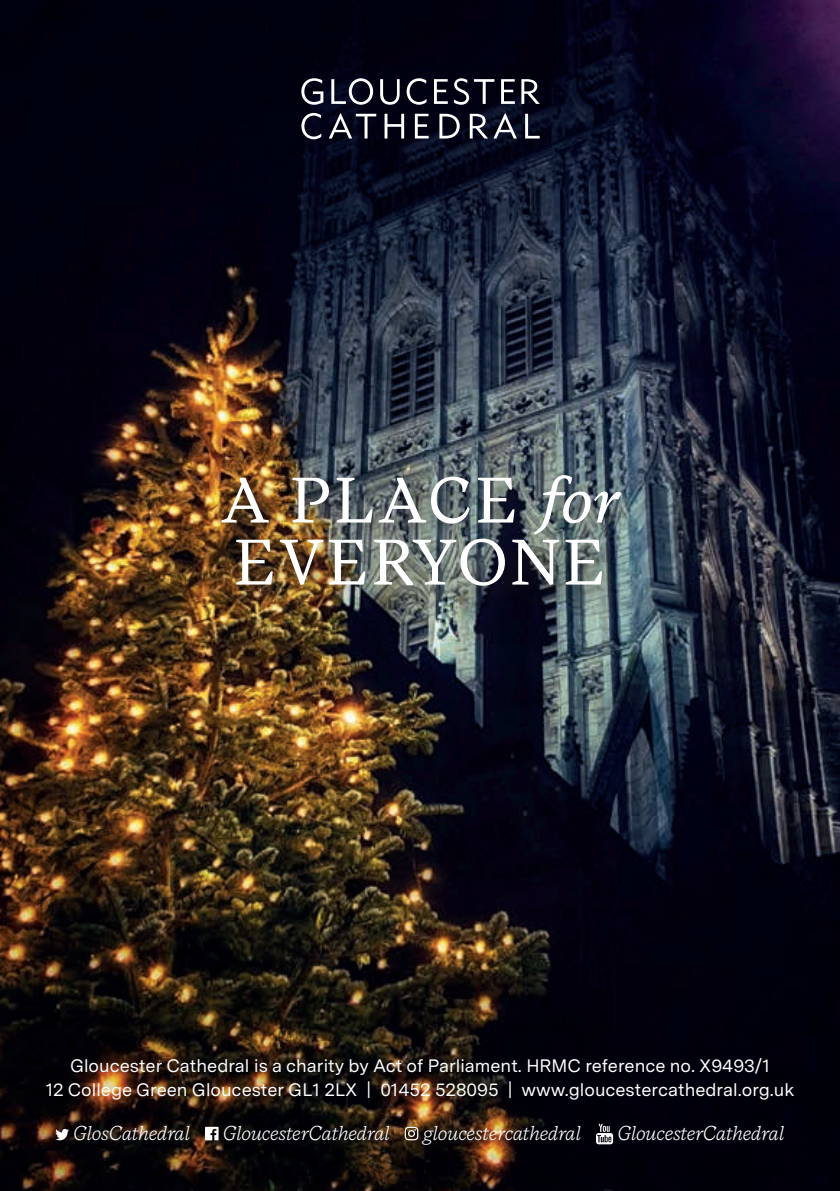
<style>
.page{position:relative;width:840px;height:1191px;background:#fff}
.page>*{position:absolute;margin:0;border:0;box-sizing:border-box;transform-origin:0 0}
.t1{font:64px/62px "Messina Serif";letter-spacing:.05em;color:#fff}
.t2{font:italic 300 20px "Messina Serif";letter-spacing:-.02em;color:#fff}
.Body{font:18px "Messina Sans";color:#fff}
.s1{font-style:italic}
</style>
<div class="page">
<img style="left:0;top:0;width:839px;height:1191px">
<svg style="left:301px;top:78px;width:22px;height:27px"></svg>
<svg style="left:331px;top:78px;width:42px;height:27px"></svg>
<svg style="left:380px;top:79px;width:19px;height:26px"></svg>
<svg style="left:406px;top:78px;width:20px;height:27px"></svg>
<svg style="left:434px;top:79px;width:13px;height:25px"></svg>
<svg style="left:453px;top:78px;width:41px;height:27px"></svg>
<svg style="left:501px;top:79px;width:13px;height:25px"></svg>
<svg style="left:521px;top:79px;width:18px;height:25px"></svg>
<svg style="left:301px;top:113px;width:20px;height:26px"></svg>
<svg style="left:328px;top:113px;width:48px;height:25px"></svg>
<svg style="left:384px;top:114px;width:20px;height:24px"></svg>
<svg style="left:414px;top:114px;width:14px;height:24px"></svg>
<svg style="left:439px;top:114px;width:20px;height:24px"></svg>
<svg style="left:469px;top:113px;width:47px;height:25px"></svg>
<svg style="left:525px;top:114px;width:14px;height:24px"></svg>
<svg style="left:55px;top:1128px;width:14px;height:12px"></svg>
<svg style="left:205px;top:1126px;width:13px;height:14px"></svg>
<svg style="left:404px;top:1126px;width:14px;height:14px"></svg>
<svg style="left:595px;top:1123px;width:17px;height:21px"></svg>
<div style="left:213px;top:465px;width:433px;height:146px;background:#231f20;opacity:.73"></div>
<p class="t1" style="left:220px;top:467px;width:400px">A PLACE <span class="s1">for<br></span>EVERYONE</p>
<p class="Body" style="left:70px;top:1053px;width:701px">Gloucester Cathedral is a charity by Act of Parliament. HRMC reference no. X9493/1</p>
<p class="Body" style="left:46px;top:1077px;width:750px">12 College Green Gloucester GL1 2LX | 01452 528095 | www.gloucestercathedral.org.uk</p>
<p class="t2" style="left:73px;top:1119px;width:118px">GlosCathedral</p>
<p class="t2" style="left:223px;top:1119px;width:168px">GloucesterCathedral</p>
<p class="t2" style="left:422px;top:1119px;width:160px">gloucestercathedral</p>
<p class="t2" style="left:617px;top:1119px;width:168px">GloucesterCathedral</p>
</div>
